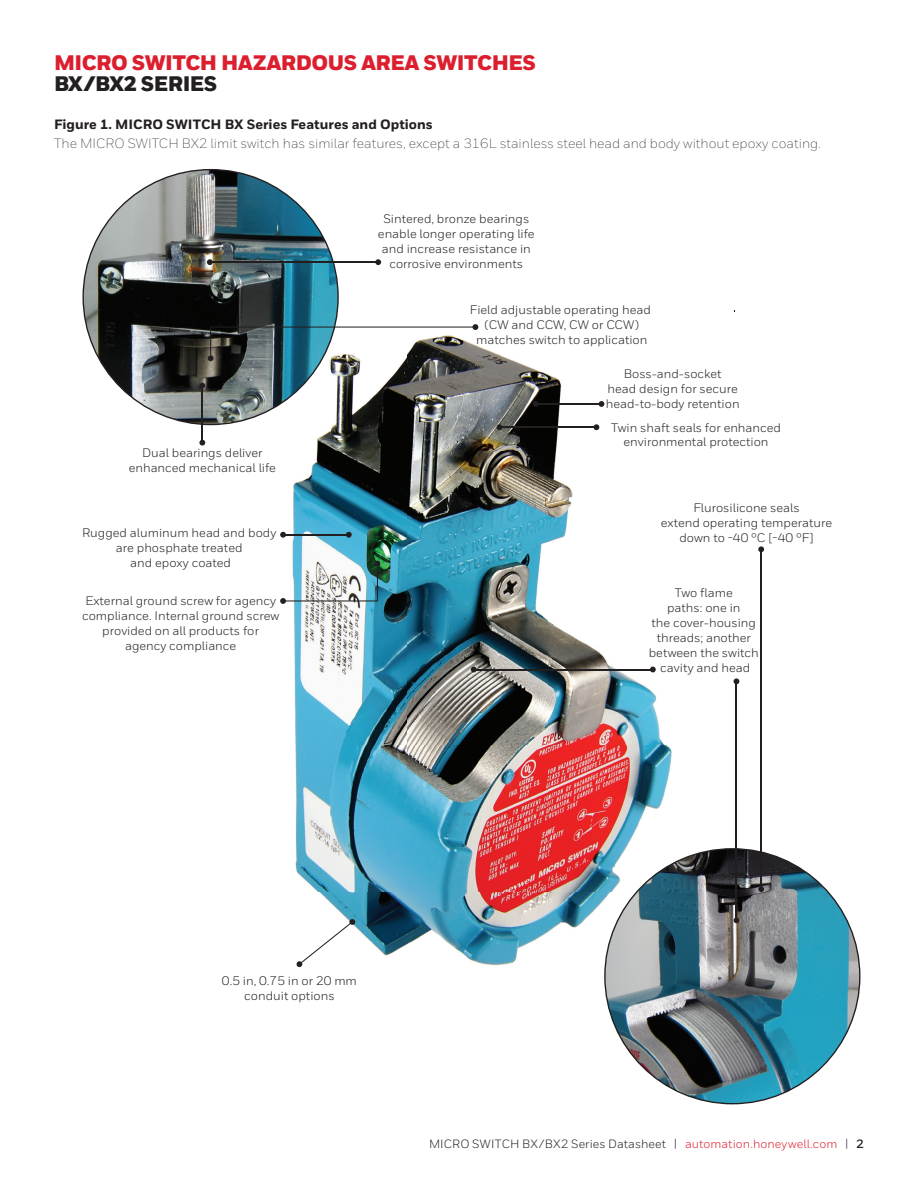
<style>
.page{position:relative;width:918px;height:1188px;background:#fff}
.page>*{position:absolute;margin:0;border:0;box-sizing:border-box;transform-origin:0 0}
.t1{font:900 21px "Honeywell Sans";letter-spacing:-.025em;color:#dc1f2e}
.t2{font:900 21px "Honeywell Sans";letter-spacing:-.025em;color:#231f20}
.t3{font:300 13.5px "Honeywell Sans";color:#231f20}
.t4{font:800 13.5px "Honeywell Sans";color:#231f20}
.t5{font:12.45px/14.9px "Honeywell Sans";color:#231f20;text-align:center}
.t6{font:12px "Honeywell Sans";letter-spacing:.01em;color:#231f20}
.s1{color:#dc1f2e}
.s2{font-weight:700}
</style>
<div class="page">
<img style="left:282px;top:326px;width:390px;height:640px">
<img style="left:82px;top:169px;width:257px;height:256px">
<svg style="left:604px;top:848px;width:256px;height:256px"></svg>
<svg style="left:296px;top:919px;width:60px;height:48px"></svg>
<hr style="left:210px;top:262px;width:168px;height:1px;background:#231f20">
<svg style="left:207px;top:259px;width:6px;height:6px"></svg>
<svg style="left:375px;top:259px;width:6px;height:6px"></svg>
<hr style="left:202px;top:386px;width:1px;height:57px;background:#231f20">
<svg style="left:199px;top:440px;width:6px;height:6px"></svg>
<svg style="left:199px;top:383px;width:6px;height:6px"></svg>
<hr style="left:499px;top:427px;width:98px;height:1px;background:#231f20">
<svg style="left:497px;top:424px;width:5px;height:6px"></svg>
<svg style="left:594px;top:424px;width:5px;height:6px"></svg>
<hr style="left:761px;top:549px;width:1px;height:340px;background:#231f20">
<svg style="left:758px;top:546px;width:6px;height:6px"></svg>
<svg style="left:758px;top:886px;width:6px;height:6px"></svg>
<hr style="left:736px;top:681px;width:1px;height:240px;background:#231f20">
<svg style="left:734px;top:917px;width:5px;height:6px"></svg>
<svg style="left:734px;top:678px;width:5px;height:6px"></svg>
<hr style="left:474px;top:669px;width:179px;height:1px;background:#231f20">
<svg style="left:650px;top:667px;width:6px;height:5px"></svg>
<svg style="left:471px;top:667px;width:6px;height:5px"></svg>
<hr style="left:536px;top:403px;width:66px;height:1px;background:#231f20">
<svg style="left:533px;top:401px;width:6px;height:6px"></svg>
<svg style="left:599px;top:401px;width:5px;height:6px"></svg>
<img style="left:208px;top:324px;width:270px;height:37px">
<hr style="left:283px;top:534px;width:66px;height:1px;background:#231f20">
<svg style="left:280px;top:532px;width:6px;height:6px"></svg>
<svg style="left:346px;top:532px;width:6px;height:6px"></svg>
<img style="left:280px;top:561px;width:100px;height:43px">
<h1 class="t1" style="left:54px;top:50px;width:483px">MICRO SWITCH HAZARDOUS AREA SWITCHES</h1>
<h1 class="t2" style="left:54px;top:71px;width:165px">BX/BX2 SERIES</h1>
<p class="t4" style="left:54px;top:116px;width:380px">Figure 1. MICRO SWITCH BX Series Features and Options</p>
<p class="t3" style="left:54px;top:136px;width:768px">The MICRO SWITCH BX2 limit switch has similar features, except a 316L stainless steel head and body without epoxy coating.</p>
<p class="t5" style="left:378px;top:211px;width:158px">Sintered, bronze bearings enable longer operating life and increase resistance in corrosive environments</p>
<p class="t5" style="left:470px;top:303px;width:183px">Field adjustable operating head (CW and CCW, CW or CCW) matches switch to application</p>
<p class="t5" style="left:129px;top:445px;width:149px">Dual bearings deliver enhanced mechanical life</p>
<p class="t5" style="left:82px;top:526px;width:196px">Rugged aluminum head and body are phosphate treated<br>and epoxy coated</p>
<p class="t5" style="left:82px;top:594px;width:199px">External ground screw for agency compliance. Internal ground screw provided on all products for agency compliance</p>
<p class="t5" style="left:606px;top:367px;width:135px">Boss-and-socket<br>head design for secure head-to-body retention</p>
<p class="t5" style="left:611px;top:420px;width:171px">Twin shaft seals for enhanced environmental protection</p>
<p class="t5" style="left:661px;top:500px;width:173px">Flurosilicone seals<br>extend operating temperature down to -40 °C [-40 °F]</p>
<p class="t5" style="left:649px;top:586px;width:112px">Two flame<br>paths: one in<br>the cover-housing threads; another between the switch cavity and head</p>
<p class="t5" style="left:222px;top:973px;width:137px">0.5 in, 0.75 in or 20 mm conduit options</p>
<p class="t6" style="left:429px;top:1136px;width:436px">MICRO SWITCH BX/BX2 Series Datasheet | <span class="s1">automation.honeywell.com</span> | <span class="s2">2</span></p>
</div>
